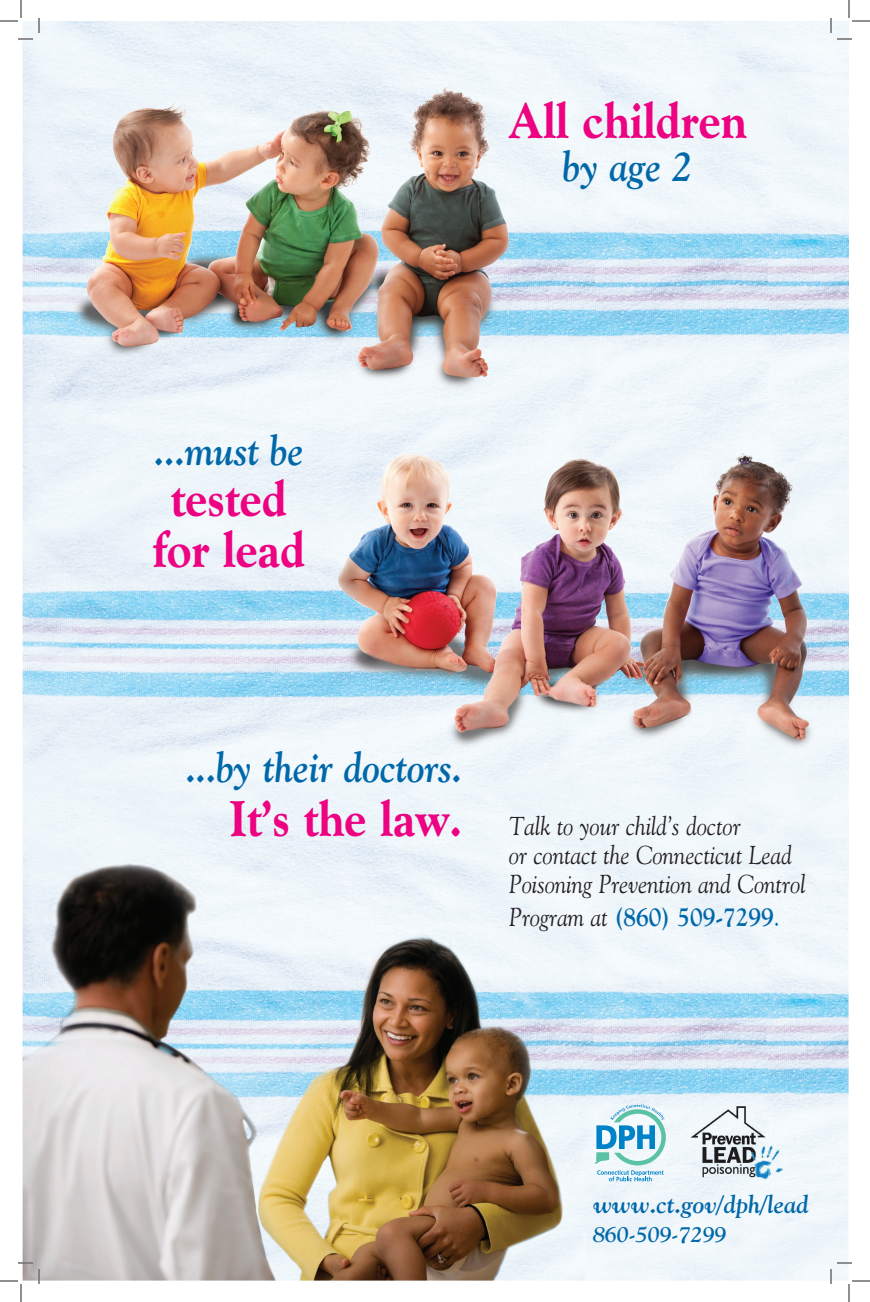
<style>
.page{position:relative;width:870px;height:1302px;background:#fff}
.page>*{position:absolute;margin:0;border:0;box-sizing:border-box;transform-origin:0 0}
.t1{font:800 50px/51px "Goudy Old Style BT";color:#ed0282;text-align:center;scale:.9 1}
.t2{font:italic 700 42px "Goudy Old Style BT";color:#0068a9;scale:.9 1}
.t3{font:italic 26px/29px "Goudy Old Style BT";color:#231f20;scale:.9 1}
.t4{font:700 26px "Goudy Old Style BT";color:#0068a9;scale:.9 1}
.t5{font:italic 700 25px "Goudy Old Style BT";color:#0068a9}
.t6{font:italic 700 22px "Goudy Old Style BT";color:#0068a9}
.s1{font-weight:800;font-style:normal;font-size:50px;color:#ed0282}
.s2{font-weight:400;font-style:italic;color:#231f20}
.s3{font-weight:400}
</style>
<div class="page">
<img style="left:23px;top:21px;width:826px;height:1260px">
<svg style="left:595px;top:1104px;width:71px;height:77px"></svg>
<img style="left:684px;top:1091px;width:111px;height:100px">
<svg style="left:0;top:0;width:40px;height:40px"></svg>
<svg style="left:0;top:1262px;width:40px;height:40px"></svg>
<svg style="left:830px;top:0;width:40px;height:40px"></svg>
<svg style="left:830px;top:1262px;width:40px;height:40px"></svg>
<h2 class="t2" style="left:154px;top:434px;width:167px">...must be</h2>
<h1 class="t1" style="left:152px;top:476px;width:171px">tested for lead</h1>
<h1 class="t1" style="left:508px;top:98px;width:267px">All children</h1>
<h2 class="t2" style="left:563px;top:149px;width:146px">by age 2</h2>
<h2 class="t2" style="left:186px;top:751px;width:309px">...by their doctors.</h2>
<p class="t3" style="left:509px;top:814px;width:331px;text-indent:-280px"><span class="s1">It’s the law.</span> Talk to your child’s doctor<br>or contact the Connecticut Lead<br>Poisoning Prevention and Control</p>
<p class="t4" style="left:509px;top:907px;width:302px"><span class="s2">Program at</span> (860) 509-7299<span class="s3">.</span></p>
<p class="t5" style="left:593px;top:1195px;width:217px">www.ct.gov/dph/lead</p>
<p class="t6" style="left:593px;top:1225px;width:135px">860-509-7299</p>
</div>
